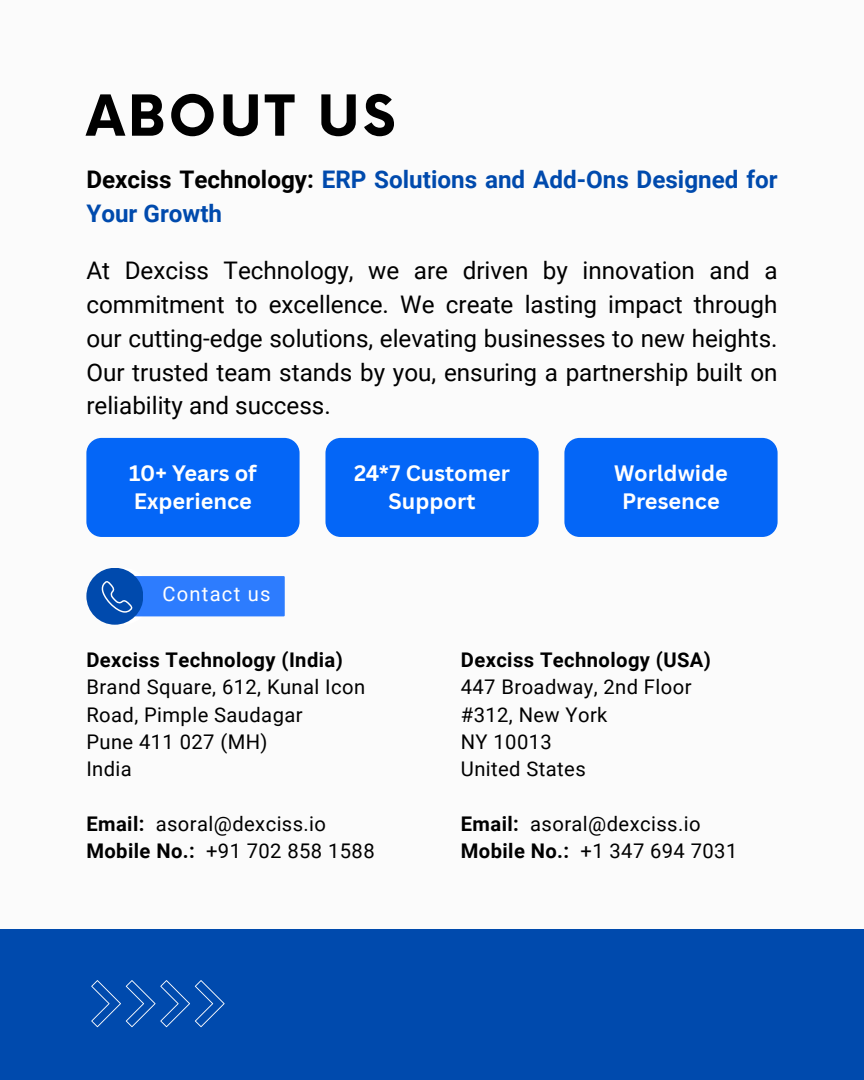
<style>
.page{position:relative;width:864px;height:1080px;background:#fbfbfb}
.page>*{position:absolute;margin:0;border:0;box-sizing:border-box;transform-origin:0 0}
.t1{font:700 55.12px "Now";letter-spacing:.06em;color:#000}
.t2{font:24.22px/33.8px "Roboto";color:#000;text-align:justify}
.t3{font:700 24.22px/33.8px "Roboto";color:#004aad}
.t4{font:700 21.75px/28.1px "Canva Sans";color:#fff;text-align:center}
.t5{font:20.17px/27.3px "Roboto";letter-spacing:.02em;color:#000}
.t6{font:20.17px "Roboto";letter-spacing:.06em;color:#fff}
.s1{color:#000}
.s2{font-weight:700}
</style>
<div class="page">
<svg style="left:94px;top:568px;width:57px;height:57px"></svg>
<div style="left:86px;top:568px;width:57px;height:57px;background:#004aad;border-radius:50%"></div>
<svg style="left:101px;top:576px;width:184px;height:40px"></svg>
<div style="left:0;top:930px;width:864px;height:150px;background:#004aad"></div>
<svg style="left:91px;top:980px;width:134px;height:47px"></svg>
<div style="left:86px;top:438px;width:214px;height:99px;background:#0466f7;border-radius:15px"></div>
<div style="left:325px;top:438px;width:214px;height:99px;background:#0466f7;border-radius:15px"></div>
<div style="left:564px;top:438px;width:214px;height:99px;background:#0466f7;border-radius:15px"></div>
<h1 class="t1" style="left:86px;top:86px;width:311px">ABOUT US</h1>
<h2 class="t3" style="left:86px;top:163px;width:693px"><span class="s1">Dexciss Technology:</span> ERP Solutions and Add-Ons Designed for<br>Your Growth</h2>
<h3 class="t2" style="left:86px;top:254px;width:693px">At Dexciss Technology, we are driven by innovation and a commitment to excellence. We create lasting impact through our cutting-edge solutions, elevating businesses to new heights.<br>Our trusted team stands by you, ensuring a partnership built on reliability and success.</h3>
<h5 class="t4" style="left:129px;top:459px;width:129px;text-align:left">10+ Years of<br>Experience</h5>
<h5 class="t4" style="left:354px;top:459px;width:157px">24*7 Customer<br>Support</h5>
<h5 class="t4" style="left:614px;top:459px;width:115px">Worldwide<br>Presence</h5>
<h4 class="t6" style="left:162px;top:582px;width:110px">Contact us</h4>
<h4 class="t5" style="left:86px;top:647px;width:280px"><span class="s2">Dexciss Technology (India)<br></span>Brand Square, 612, Kunal Icon<br>Road, Pimple Saudagar<br>Pune 411 027 (MH)<br>India</h4>
<h4 class="t5" style="left:86px;top:810px;width:290px"><span class="s2">Email:</span> asoral@dexciss.io<br><span class="s2">Mobile No.:</span> +91 702 858 1588</h4>
<p class="t5" style="left:461px;top:647px;width:252px"><span class="s2">Dexciss Technology (USA)<br></span>447 Broadway, 2nd Floor #312, New York<br>NY 10013<br>United States</p>
<p class="t5" style="left:461px;top:810px;width:278px"><span class="s2">Email:</span> asoral@dexciss.io<br><span class="s2">Mobile No.:</span> +1 347 694 7031</p>
</div>
